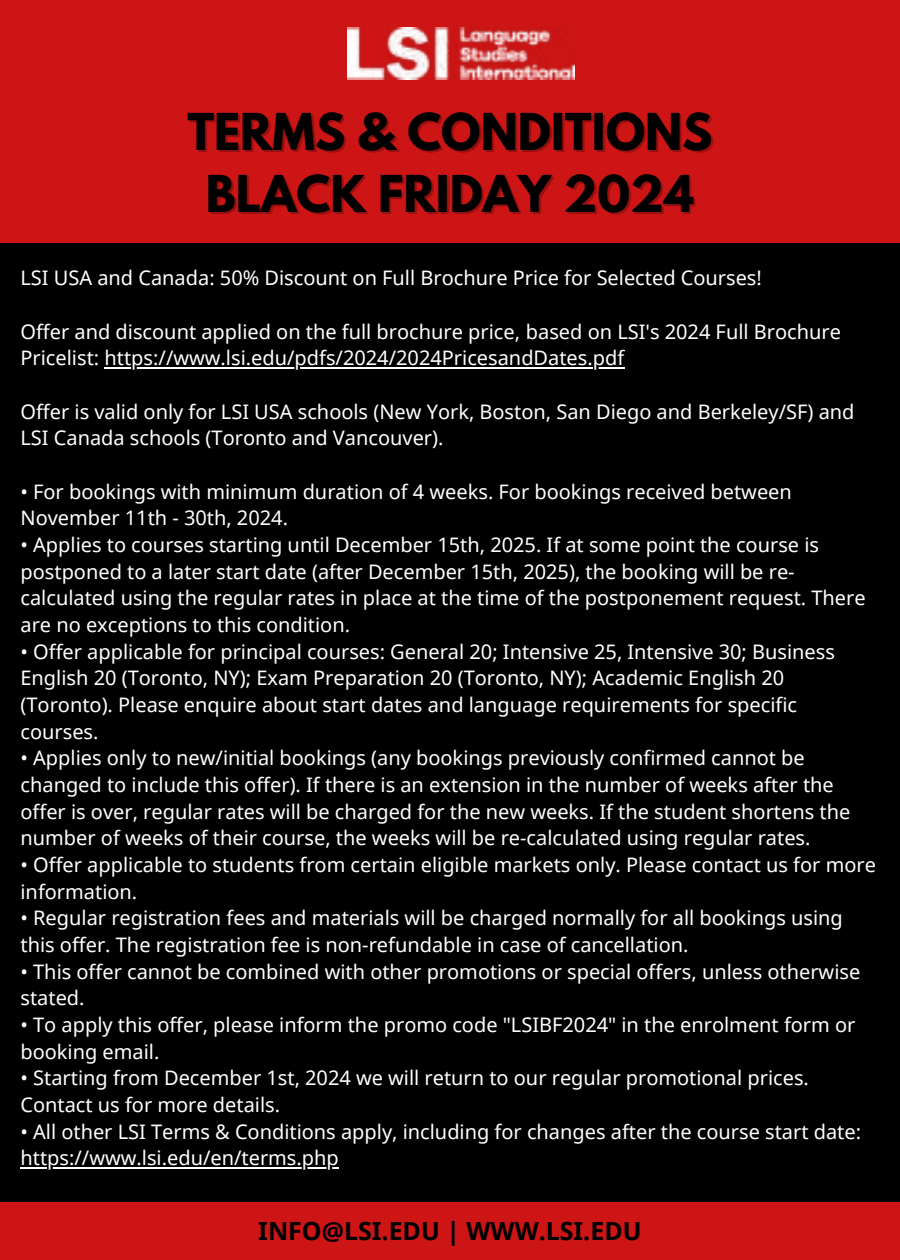
<style>
.page{position:relative;width:900px;height:1260px;background:#cd1515}
.page>*{position:absolute;margin:0;border:0;box-sizing:border-box;transform-origin:0 0}
.t1{font:700 45px/62px "League Spartan";color:#000;text-align:center}
.t2{font:700 25px "Noto Sans";color:#000}
.t3{font:20px/26.8px "Noto Sans";color:#fff}
</style>
<div class="page">
<div style="left:0;top:243px;width:900px;height:958px;background:#000"></div>
<img style="left:348px;top:27px;width:227px;height:53px">
<hr style="left:105px;top:367px;width:520px;height:2px;background:#fff">
<hr style="left:21px;top:1167px;width:318px;height:2px;background:#fff">
<h1 class="t1" style="left:187px;top:106px;width:527px">TERMS &amp; CONDITIONS<br>BLACK FRIDAY 2024</h1>
<p class="t3" style="left:21px;top:264px;width:743px">LSI USA and Canada: 50% Discount on Full Brochure Price for Selected Courses!</p>
<p class="t3" style="left:21px;top:318px;width:822px">Offer and discount applied on the full brochure price, based on LSI's 2024 Full Brochure<br>Pricelist: https://www.lsi.edu/pdfs/2024/2024PricesandDates.pdf</p>
<p class="t3" style="left:21px;top:398px;width:836px">Offer is valid only for LSI USA schools (New York, Boston, San Diego and Berkeley/SF) and<br>LSI Canada schools (Toronto and Vancouver).</p>
<p class="t3" style="left:21px;top:478px;width:773px">• For bookings with minimum duration of 4 weeks. For bookings received between<br>November 11th - 30th, 2024.</p>
<p class="t3" style="left:21px;top:531px;width:847px">• Applies to courses starting until December 15th, 2025. If at some point the course is postponed to a later start date (after December 15th, 2025), the booking will be re&shy;calculated using the regular rates in place at the time of the postponement request. There are no exceptions to this condition.</p>
<p class="t3" style="left:21px;top:638px;width:816px">• Offer applicable for principal courses: General 20; Intensive 25, Intensive 30; Business English 20 (Toronto, NY); Exam Preparation 20 (Toronto, NY); Academic English 20 (Toronto). Please enquire about start dates and language requirements for specific courses.</p>
<p class="t3" style="left:21px;top:744px;width:831px">• Applies only to new/initial bookings (any bookings previously confirmed cannot be changed to include this offer). If there is an extension in the number of weeks after the offer is over, regular rates will be charged for the new weeks. If the student shortens the number of weeks of their course, the weeks will be re-calculated using regular rates.</p>
<p class="t3" style="left:21px;top:851px;width:857px">• Offer applicable to students from certain eligible markets only. Please contact us for more information.</p>
<p class="t3" style="left:21px;top:904px;width:824px">• Regular registration fees and materials will be charged normally for all bookings using this offer. The registration fee is non-refundable in case of cancellation.</p>
<p class="t3" style="left:21px;top:958px;width:841px">• This offer cannot be combined with other promotions or special offers, unless otherwise stated.</p>
<p class="t3" style="left:21px;top:1011px;width:836px">• To apply this offer, please inform the promo code "LSIBF2024" in the enrolment form or booking email.</p>
<p class="t3" style="left:21px;top:1064px;width:790px">• Starting from December 1st, 2024 we will return to our regular promotional prices.<br>Contact us for more details.</p>
<p class="t3" style="left:21px;top:1118px;width:842px">• All other LSI Terms &amp; Conditions apply, including for changes after the course start date: https://www.lsi.edu/en/terms.php</p>
<p class="t2" style="left:258px;top:1214px;width:385px">INFO@LSI.EDU | WWW.LSI.EDU</p>
</div>
